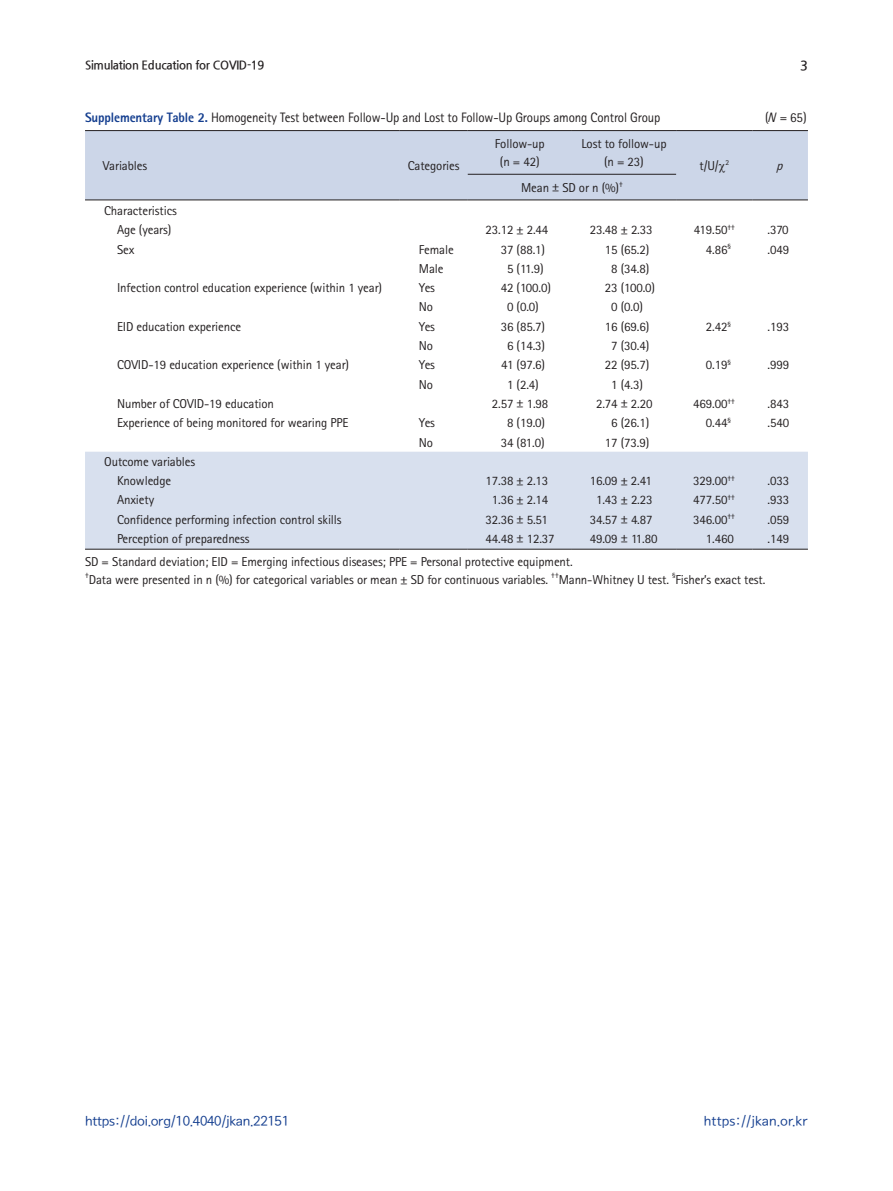
<style>
.page{position:relative;width:893px;height:1191px;background:#fff}
.page>*{position:absolute;margin:0;border:0;box-sizing:border-box;transform-origin:0 0}
.t1{font:13.65px "Rotis Sans Serif Std";letter-spacing:-.01em;color:#231f20;scale:.95 1}
.t2{font:13.5px "Seoul Namsan M";letter-spacing:-.025em;color:#143e8f}
.t3{font:13.5px "Seoul Namsan M";color:#143e8f}
.t4{font:700 13.5px "Nanum Gothic";color:#231f20;scale:.95 1}
.t5{font:12.9px/18px "Rotis Sans Serif Std";letter-spacing:-.01em;color:#231f20;text-align:center}
.t6{font:italic 12.9px "Rotis Sans Serif Std";color:#231f20}
.t7{font:700 12px "Nanum Gothic";letter-spacing:-.02em;color:#231f20;scale:.95 1}
.t8{font:7.5px "Rotis Sans Serif Std";color:#231f20}
.s1{font-weight:800;color:#143e8f}
.s2{font-style:italic}
</style>
<div class="page">
<div style="left:85px;top:131px;width:723px;height:69px;background:#ccd6e8"></div>
<div style="left:85px;top:452px;width:723px;height:97px;background:#d8e0ee"></div>
<hr style="left:468px;top:174px;width:104px;height:1px;background:#231f20">
<hr style="left:572px;top:174px;width:104px;height:1px;background:#231f20">
<hr style="left:85px;top:130px;width:315px;height:1px;background:#231f20">
<hr style="left:400px;top:130px;width:68px;height:1px;background:#231f20">
<hr style="left:468px;top:130px;width:104px;height:1px;background:#231f20">
<hr style="left:572px;top:130px;width:104px;height:1px;background:#231f20">
<hr style="left:676px;top:130px;width:77px;height:1px;background:#231f20">
<hr style="left:753px;top:130px;width:55px;height:1px;background:#231f20">
<hr style="left:85px;top:200px;width:315px;height:1px;background:#231f20">
<hr style="left:400px;top:200px;width:68px;height:1px;background:#231f20">
<hr style="left:468px;top:200px;width:104px;height:1px;background:#231f20">
<hr style="left:572px;top:200px;width:104px;height:1px;background:#231f20">
<hr style="left:676px;top:200px;width:77px;height:1px;background:#231f20">
<hr style="left:753px;top:200px;width:55px;height:1px;background:#231f20">
<hr style="left:85px;top:549px;width:315px;height:1px;background:#231f20">
<hr style="left:400px;top:549px;width:68px;height:1px;background:#231f20">
<hr style="left:468px;top:549px;width:104px;height:1px;background:#231f20">
<hr style="left:572px;top:549px;width:104px;height:1px;background:#231f20">
<hr style="left:676px;top:549px;width:77px;height:1px;background:#231f20">
<hr style="left:753px;top:549px;width:55px;height:1px;background:#231f20">
<svg style="left:719px;top:164px;width:6px;height:8px"></svg>
<p class="t7" style="left:85px;top:59px;width:190px">Simulation Education for COVID-19</p>
<p class="t4" style="left:800px;top:59px;width:10px">3</p>
<p class="t1" style="left:85px;top:109px;width:607px"><span class="s1">Supplementary Table 2.</span> Homogeneity Test between Follow-Up and Lost to Follow-Up Groups among Control Group</p>
<p class="t1" style="left:765px;top:109px;width:45px">(<span class="s2">N</span> = 65)</p>
<p class="t5" style="left:103px;top:156px;width:46px">Variables</p>
<p class="t5" style="left:408px;top:156px;width:53px">Categories</p>
<p class="t5" style="left:495px;top:134px;width:51px">Follow-up (n = 42)</p>
<p class="t5" style="left:581px;top:134px;width:87px">Lost to follow-up (n = 23)</p>
<p class="t5" style="left:699px;top:156px;width:31px">t/U/ <sup>2</sup></p>
<p class="t6" style="left:776px;top:158px;width:12px">p</p>
<p class="t5" style="left:104px;top:201px;width:74px;line-height:19.2px">Characteristics<br>Age (years)</p>
<p class="t5" style="left:521px;top:178px;width:103px">Mean ± SD or n (%)<sup>†</sup></p>
<p class="t5" style="left:486px;top:221px;width:64px">23.12 ± 2.44</p>
<p class="t5" style="left:590px;top:221px;width:64px">23.48 ± 2.33</p>
<p class="t5" style="left:694px;top:221px;width:43px">419.50<sup>††</sup></p>
<p class="t5" style="left:767px;top:221px;width:23px">.370</p>
<p class="t5" style="left:117px;top:240px;width:19px">Sex</p>
<p class="t5" style="left:419px;top:240px;width:36px">Female</p>
<p class="t5" style="left:501px;top:240px;width:46px">37 (88.1)</p>
<p class="t5" style="left:605px;top:240px;width:46px">15 (65.2)</p>
<p class="t5" style="left:706px;top:240px;width:26px">4.86<sup>§</sup></p>
<p class="t5" style="left:767px;top:240px;width:23px">.049</p>
<p class="t5" style="left:419px;top:259px;width:26px">Male</p>
<p class="t5" style="left:507px;top:259px;width:38px">5 (11.9)</p>
<p class="t5" style="left:611px;top:259px;width:40px">8 (34.8)</p>
<p class="t5" style="left:117px;top:279px;width:267px">Infection control education experience (within 1 year)</p>
<p class="t5" style="left:419px;top:279px;width:18px">Yes</p>
<p class="t5" style="left:501px;top:279px;width:52px">42 (100.0)</p>
<p class="t5" style="left:605px;top:279px;width:52px">23 (100.0)</p>
<p class="t5" style="left:419px;top:298px;width:16px">No</p>
<p class="t5" style="left:507px;top:298px;width:33px">0 (0.0)</p>
<p class="t5" style="left:611px;top:298px;width:33px">0 (0.0)</p>
<p class="t5" style="left:117px;top:317px;width:126px">EID education experience</p>
<p class="t5" style="left:419px;top:317px;width:18px">Yes</p>
<p class="t5" style="left:501px;top:317px;width:46px">36 (85.7)</p>
<p class="t5" style="left:605px;top:317px;width:46px">16 (69.6)</p>
<p class="t5" style="left:706px;top:317px;width:26px">2.42<sup>§</sup></p>
<p class="t5" style="left:767px;top:317px;width:23px">.193</p>
<p class="t5" style="left:419px;top:336px;width:16px">No</p>
<p class="t5" style="left:507px;top:336px;width:40px">6 (14.3)</p>
<p class="t5" style="left:611px;top:336px;width:40px">7 (30.4)</p>
<p class="t5" style="left:117px;top:356px;width:234px">COVID-19 education experience (within 1 year)</p>
<p class="t5" style="left:419px;top:356px;width:18px">Yes</p>
<p class="t5" style="left:501px;top:356px;width:45px">41 (97.6)</p>
<p class="t5" style="left:605px;top:356px;width:46px">22 (95.7)</p>
<p class="t5" style="left:706px;top:356px;width:26px">0.19<sup>§</sup></p>
<p class="t5" style="left:767px;top:356px;width:23px">.999</p>
<p class="t5" style="left:419px;top:375px;width:16px">No</p>
<p class="t5" style="left:507px;top:375px;width:33px">1 (2.4)</p>
<p class="t5" style="left:611px;top:375px;width:33px">1 (4.3)</p>
<p class="t5" style="left:117px;top:394px;width:159px">Number of COVID-19 education</p>
<p class="t5" style="left:492px;top:394px;width:58px">2.57 ± 1.98</p>
<p class="t5" style="left:596px;top:394px;width:58px">2.74 ± 2.20</p>
<p class="t5" style="left:693px;top:394px;width:43px">469.00<sup>††</sup></p>
<p class="t5" style="left:767px;top:394px;width:23px">.843</p>
<p class="t5" style="left:117px;top:414px;width:233px">Experience of being monitored for wearing PPE</p>
<p class="t5" style="left:419px;top:414px;width:18px">Yes</p>
<p class="t5" style="left:507px;top:414px;width:40px">8 (19.0)</p>
<p class="t5" style="left:611px;top:414px;width:40px">6 (26.1)</p>
<p class="t5" style="left:706px;top:414px;width:26px">0.44<sup>§</sup></p>
<p class="t5" style="left:767px;top:414px;width:23px">.540</p>
<p class="t5" style="left:419px;top:433px;width:16px">No</p>
<p class="t5" style="left:501px;top:433px;width:45px">34 (81.0)</p>
<p class="t5" style="left:605px;top:433px;width:46px">17 (73.9)</p>
<p class="t5" style="left:117px;top:452px;width:80px;line-height:19.2px;text-align:left;text-indent:-13px">Outcome variables<br>Knowledge</p>
<p class="t5" style="left:486px;top:471px;width:64px">17.38 ± 2.13</p>
<p class="t5" style="left:590px;top:471px;width:64px">16.09 ± 2.41</p>
<p class="t5" style="left:693px;top:471px;width:43px">329.00<sup>††</sup></p>
<p class="t5" style="left:767px;top:471px;width:23px">.033</p>
<p class="t5" style="left:117px;top:491px;width:39px">Anxiety</p>
<p class="t5" style="left:492px;top:491px;width:58px">1.36 ± 2.14</p>
<p class="t5" style="left:596px;top:491px;width:58px">1.43 ± 2.23</p>
<p class="t5" style="left:693px;top:491px;width:43px">477.50<sup>††</sup></p>
<p class="t5" style="left:767px;top:491px;width:23px">.933</p>
<p class="t5" style="left:117px;top:510px;width:226px">Confidence performing infection control skills</p>
<p class="t5" style="left:486px;top:510px;width:64px">32.36 ± 5.51</p>
<p class="t5" style="left:590px;top:510px;width:64px">34.57 ± 4.87</p>
<p class="t5" style="left:693px;top:510px;width:43px">346.00<sup>††</sup></p>
<p class="t5" style="left:767px;top:510px;width:23px">.059</p>
<p class="t5" style="left:117px;top:529px;width:134px">Perception of preparedness</p>
<p class="t5" style="left:486px;top:529px;width:71px">44.48 ± 12.37</p>
<p class="t5" style="left:590px;top:529px;width:69px">49.09 ± 11.80</p>
<p class="t5" style="left:706px;top:529px;width:29px">1.460</p>
<p class="t5" style="left:767px;top:529px;width:23px">.149</p>
<p class="t5" style="left:85px;top:553px;width:489px">SD = Standard deviation; EID = Emerging infectious diseases; PPE = Personal protective equipment.</p>
<p class="t8" style="left:85px;top:571px;width:5px">†</p>
<p class="t5" style="left:89px;top:571px;width:461px">Data were presented in n (%) for categorical variables or mean ± SD for continuous variables.</p>
<p class="t8" style="left:551px;top:571px;width:9px">††</p>
<p class="t5" style="left:559px;top:571px;width:112px">Mann-Whitney U test.</p>
<p class="t8" style="left:672px;top:571px;width:5px">§</p>
<p class="t5" style="left:675px;top:571px;width:91px">Fisher’s exact test.</p>
<p class="t2" style="left:85px;top:1114px;width:206px">https://doi.org/10.4040/jkan.22151</p>
<p class="t3" style="left:704px;top:1114px;width:106px">https://jkan.or.kr</p>
</div>
